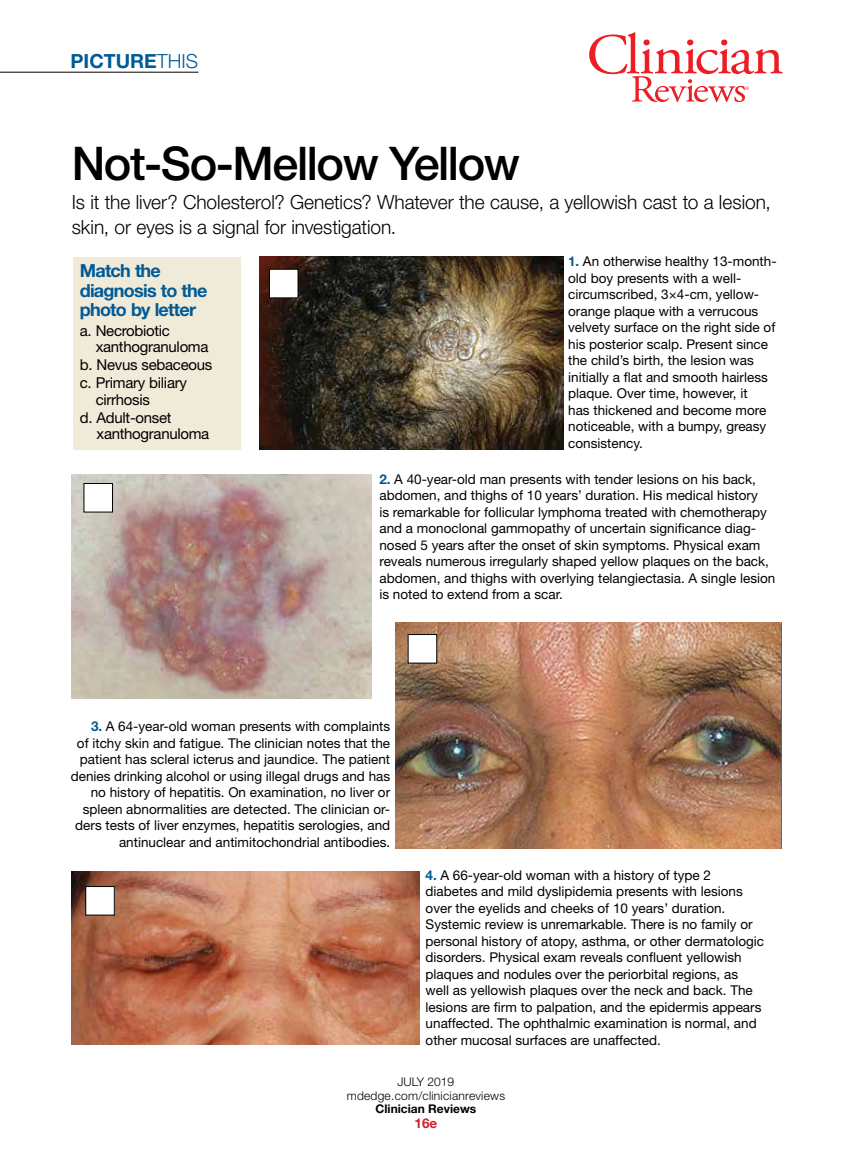
<style>
.page{position:relative;width:851px;height:1161px;background:#fff}
.page>*{position:absolute;margin:0;border:0;box-sizing:border-box;transform-origin:0 0}
.t1{font:500 46.5px "Helvetica Neue LT Std";letter-spacing:-.03em;color:#000}
.t2{font:300 19.5px/24.8px "Helvetica Neue LT Std";color:#000}
.t3{font:700 19.5px "Helvetica Neue LT Std";color:#005a96}
.t4{font:700 18px/19.5px "Helvetica Neue LT Std";letter-spacing:-.04em;color:#005a96}
.t5{font:15px/18px "Helvetica Neue LT Std";letter-spacing:-.02em;color:#000}
.t6{font:13.5px/16.5px "Helvetica Neue LT Std";color:#000}
.t7{font:700 13.5px "Helvetica Neue LT Std";color:#d2232a}
.t8{font:300 12px/13.5px "Helvetica Neue LT Std";letter-spacing:.02em;color:#000;text-align:center}
.t9{font:700 12px "Helvetica Neue LT Std";color:#000}
.s1{font-weight:300}
.s2{font-weight:700;color:#005a96}
</style>
<div class="page">
<div style="left:73px;top:257px;width:167px;height:193px;background:#f0ead8"></div>
<svg style="left:589px;top:32px;width:193px;height:70px"></svg>
<hr style="left:0;top:72px;width:198px;height:1px;background:#000">
<img style="left:259px;top:257px;width:304px;height:192px">
<img style="left:396px;top:623px;width:385px;height:225px">
<img style="left:71px;top:871px;width:348px;height:173px">
<img style="left:71px;top:475px;width:300px;height:223px">
<div style="left:84px;top:484px;width:28px;height:28px;background:#fff"></div>
<div style="left:84px;top:483px;width:29px;height:29px;border:1px solid #000"></div>
<div style="left:269px;top:269px;width:29px;height:29px;background:#fff"></div>
<div style="left:269px;top:269px;width:29px;height:29px;border:1px solid #000"></div>
<div style="left:408px;top:635px;width:28px;height:28px;background:#fff"></div>
<div style="left:408px;top:634px;width:29px;height:29px;border:1px solid #000"></div>
<div style="left:86px;top:887px;width:28px;height:28px;background:#fff"></div>
<h2 class="t3" style="left:71px;top:49px;width:129px">PICTURE<span class="s1">THIS</span></h2>
<h1 class="t1" style="left:72px;top:136px;width:450px">Not-So-Mellow Yellow</h1>
<h2 class="t2" style="left:72px;top:189px;width:700px">Is it the liver? Cholesterol? Genetics? Whatever the cause, a yellowish cast to a lesion, skin, or eyes is a signal for investigation.</h2>
<h3 class="t4" style="left:80px;top:261px;width:129px">Match the diagnosis to the photo by letter</h3>
<p class="t5" style="left:96px;top:322px;width:114px;line-height:16.5px;text-indent:-16px">a. Necrobiotic xanthogranuloma</p>
<p class="t5" style="left:80px;top:356px;width:134px">b. Nevus sebaceous c. Primary biliary</p>
<p class="t5" style="left:80px;top:390px;width:93px;text-align:center">cirrhosis<br>d. Adult-onset</p>
<p class="t5" style="left:96px;top:425px;width:114px">xanthogranuloma</p>
<p class="t6" style="left:568px;top:253px;width:210px"><span class="s2">1.</span> An otherwise healthy 13-month&shy;old boy presents with a well&shy;circumscribed, 3×4-cm, yellow&shy;orange plaque with a verrucous velvety surface on the right side of his posterior scalp. Present since the child’s birth, the lesion was initially a flat and smooth hairless plaque. Over time, however, it<br>has thickened and become more noticeable, with a bumpy, greasy consistency.</p>
<p class="t6" style="left:379px;top:471px;width:397px"><span class="s2">2.</span> A 40-year-old man presents with tender lesions on his back, abdomen, and thighs of 10 years’ duration. His medical history<br>is remarkable for follicular lymphoma treated with chemotherapy and a monoclonal gammopathy of uncertain significance diag&shy;nosed 5 years after the onset of skin symptoms. Physical exam reveals numerous irregularly shaped yellow plaques on the back, abdomen, and thighs with overlying telangiectasia. A single lesion is noted to extend from a scar.</p>
<p class="t6" style="left:71px;top:718px;width:321px;text-align:right"><span class="s2">3.</span> A 64-year-old woman presents with complaints<br>of itchy skin and fatigue. The clinician notes that the patient has scleral icterus and jaundice. The patient denies drinking alcohol or using illegal drugs and has no history of hepatitis. On examination, no liver or spleen abnormalities are detected. The clinician or&shy;ders tests of liver enzymes, hepatitis serologies, and antinuclear and antimitochondrial antibodies.</p>
<p class="t6" style="left:425px;top:867px;width:340px"><span class="s2">4.</span> A 66-year-old woman with a history of type 2 diabetes and mild dyslipidemia presents with lesions over the eyelids and cheeks of 10 years’ duration.<br>Systemic review is unremarkable. There is no family or personal history of atopy, asthma, or other dermatologic disorders. Physical exam reveals confluent yellowish plaques and nodules over the periorbital regions, as well as yellowish plaques over the neck and back. The lesions are firm to palpation, and the epidermis appears unaffected. The ophthalmic examination is normal, and other mucosal surfaces are unaffected.</p>
<p class="t8" style="left:347px;top:1075px;width:160px">JULY 2019 mdedge.com/clinicianreviews</p>
<p class="t9" style="left:375px;top:1101px;width:102px">Clinician Reviews</p>
<p class="t7" style="left:414px;top:1115px;width:24px">16e</p>
</div>
